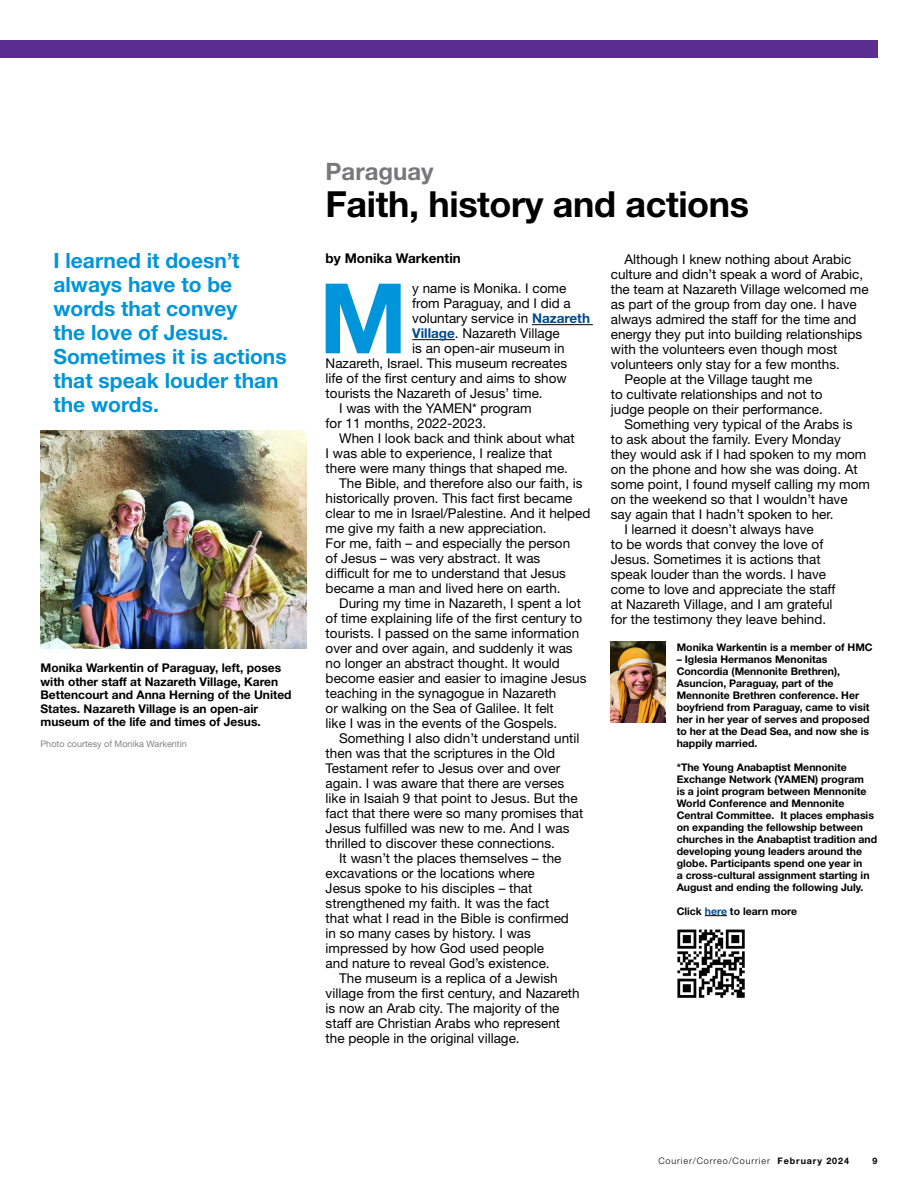
<style>
.page{position:relative;width:918px;height:1188px;background:#fff}
.page>*{position:absolute;margin:0;border:0;box-sizing:border-box;transform-origin:0 0}
.t1{font:700 97.5px "Helvetica Neue LT Std";color:#0095da}
.t2{font:700 36px "Helvetica Neue LT Std";letter-spacing:-.01em;color:#000}
.t3{font:700 24px "Helvetica Neue LT Std";color:#78787a}
.t4{font:700 21px/24px "Helvetica Neue LT Std";color:#0095da}
.t5{font:13.5px "Helvetica Neue LT Std";color:#000}
.t6{font:700 13.5px "Helvetica Neue LT Std";color:#000}
.t7{font:700 12px/13.5px "Helvetica Neue LT Std";color:#000}
.t8{font:700 10.5px/12px "Helvetica Neue LT Std";color:#000}
.t9{font:300 9px "Helvetica Neue LT Std";letter-spacing:.1em;color:#000}
.t10{font:9px "Helvetica Neue LT Std";color:#808285}
.t11{font:700 9px "Helvetica Neue LT Std";color:#000}
.s1{font-weight:700;color:#004a8f}
.s2{color:#004a8f}
.s3{font-weight:700}
</style>
<div class="page">
<div style="left:0;top:41px;width:877px;height:17px;background:#5c2d91"></div>
<hr style="left:532px;top:324px;width:61px;height:1px;background:#000">
<hr style="left:412px;top:339px;width:43px;height:1px;background:#000">
<svg style="left:705px;top:915px;width:22px;height:1px"></svg>
<img style="left:611px;top:642px;width:55px;height:81px">
<img style="left:677px;top:929px;width:68px;height:69px">
<img style="left:40px;top:431px;width:267px;height:218px">
<h3 class="t4" style="left:53px;top:248px;width:235px">I learned it doesn’t always have to be words that convey<br>the love of Jesus.<br>Sometimes it is actions that speak louder than the words.</h3>
<p class="t7" style="left:40px;top:661px;width:253px">Monika Warkentin of Paraguay, left, poses with other staff at Nazareth Village, Karen Bettencourt and Anna Herning of the United States. Nazareth Village is an open-air museum of the life and times of Jesus.</p>
<p class="t10" style="left:40px;top:738px;width:148px">Photo courtesy of Monika Warkentin</p>
<h3 class="t3" style="left:326px;top:157px;width:110px">Paraguay</h3>
<h2 class="t2" style="left:326px;top:181px;width:425px">Faith, history and actions</h2>
<p class="t6" style="left:326px;top:250px;width:137px">by Monika Warkentin</p>
<h1 class="t1" style="left:319px;top:258px;width:90px">M</h1>
<p class="t5" style="left:412px;top:280px;width:156px">y name is Monika. I come</p>
<p class="t5" style="left:412px;top:295px;width:160px">from Paraguay, and I did a</p>
<p class="t5" style="left:412px;top:310px;width:179px">voluntary service in <span class="s1">Nazareth</span></p>
<p class="t5" style="left:412px;top:325px;width:149px"><span class="s1">Village</span>. Nazareth Village</p>
<p class="t5" style="left:412px;top:340px;width:154px">is an open-air museum in</p>
<p class="t5" style="left:326px;top:355px;width:243px">Nazareth, Israel. This museum recreates</p>
<p class="t5" style="left:326px;top:370px;width:243px">life of the first century and aims to show</p>
<p class="t5" style="left:326px;top:385px;width:219px">tourists the Nazareth of Jesus’ time.</p>
<p class="t5" style="left:339px;top:400px;width:194px">I was with the YAMEN* program</p>
<p class="t5" style="left:326px;top:415px;width:162px">for 11 months, 2022-2023.</p>
<p class="t5" style="left:339px;top:430px;width:237px">When I look back and think about what</p>
<p class="t5" style="left:326px;top:445px;width:228px">I was able to experience, I realize that</p>
<p class="t5" style="left:326px;top:460px;width:244px">there were many things that shaped me.</p>
<p class="t5" style="left:339px;top:475px;width:245px">The Bible, and therefore also our faith, is</p>
<p class="t5" style="left:326px;top:490px;width:248px">historically proven. This fact first became</p>
<p class="t5" style="left:326px;top:505px;width:266px">clear to me in Israel/Palestine. And it helped</p>
<p class="t5" style="left:326px;top:520px;width:223px">me give my faith a new appreciation.</p>
<p class="t5" style="left:326px;top:535px;width:246px">For me, faith – and especially the person</p>
<p class="t5" style="left:326px;top:550px;width:216px">of Jesus – was very abstract. It was</p>
<p class="t5" style="left:326px;top:565px;width:242px">difficult for me to understand that Jesus</p>
<p class="t5" style="left:326px;top:580px;width:237px">became a man and lived here on earth.</p>
<p class="t5" style="left:339px;top:595px;width:243px">During my time in Nazareth, I spent a lot</p>
<p class="t5" style="left:326px;top:610px;width:258px">of time explaining life of the first century to</p>
<p class="t5" style="left:326px;top:625px;width:255px">tourists. I passed on the same information</p>
<p class="t5" style="left:326px;top:640px;width:249px">over and over again, and suddenly it was</p>
<p class="t5" style="left:326px;top:655px;width:236px">no longer an abstract thought. It would</p>
<p class="t5" style="left:326px;top:670px;width:262px">become easier and easier to imagine Jesus</p>
<p class="t5" style="left:326px;top:685px;width:232px">teaching in the synagogue in Nazareth</p>
<p class="t5" style="left:326px;top:700px;width:230px">or walking on the Sea of Galilee. It felt</p>
<p class="t5" style="left:326px;top:715px;width:233px">like I was in the events of the Gospels.</p>
<p class="t5" style="left:339px;top:730px;width:242px">Something I also didn’t understand until</p>
<p class="t5" style="left:326px;top:745px;width:231px">then was that the scriptures in the Old</p>
<p class="t5" style="left:326px;top:760px;width:236px">Testament refer to Jesus over and over</p>
<p class="t5" style="left:326px;top:775px;width:240px">again. I was aware that there are verses</p>
<p class="t5" style="left:326px;top:790px;width:254px">like in Isaiah 9 that point to Jesus. But the</p>
<p class="t5" style="left:326px;top:805px;width:259px">fact that there were so many promises that</p>
<p class="t5" style="left:326px;top:820px;width:245px">Jesus fulfilled was new to me. And I was</p>
<p class="t5" style="left:326px;top:835px;width:231px">thrilled to discover these connections.</p>
<p class="t5" style="left:339px;top:850px;width:224px">It wasn’t the places themselves – the</p>
<p class="t5" style="left:326px;top:865px;width:211px">excavations or the locations where</p>
<p class="t5" style="left:326px;top:880px;width:208px">Jesus spoke to his disciples – that</p>
<p class="t5" style="left:326px;top:895px;width:225px">strengthened my faith. It was the fact</p>
<p class="t5" style="left:326px;top:910px;width:245px">that what I read in the Bible is confirmed</p>
<p class="t5" style="left:326px;top:925px;width:207px">in so many cases by history. I was</p>
<p class="t5" style="left:326px;top:940px;width:220px">impressed by how God used people</p>
<p class="t5" style="left:326px;top:955px;width:226px">and nature to reveal God’s existence.</p>
<p class="t5" style="left:339px;top:970px;width:220px">The museum is a replica of a Jewish</p>
<p class="t5" style="left:326px;top:985px;width:256px">village from the first century, and Nazareth</p>
<p class="t5" style="left:326px;top:1000px;width:235px">is now an Arab city. The majority of the</p>
<p class="t5" style="left:326px;top:1015px;width:236px">staff are Christian Arabs who represent</p>
<p class="t5" style="left:326px;top:1030px;width:196px">the people in the original village.</p>
<p class="t5" style="left:624px;top:251px;width:229px">Although I knew nothing about Arabic</p>
<p class="t5" style="left:611px;top:266px;width:254px">culture and didn’t speak a word of Arabic,</p>
<p class="t5" style="left:611px;top:281px;width:259px">the team at Nazareth Village welcomed me</p>
<p class="t5" style="left:611px;top:296px;width:247px">as part of the group from day one. I have</p>
<p class="t5" style="left:611px;top:311px;width:247px">always admired the staff for the time and</p>
<p class="t5" style="left:611px;top:326px;width:253px">energy they put into building relationships</p>
<p class="t5" style="left:611px;top:341px;width:228px">with the volunteers even though most</p>
<p class="t5" style="left:611px;top:356px;width:231px">volunteers only stay for a few months.</p>
<p class="t5" style="left:624px;top:371px;width:190px">People at the Village taught me</p>
<p class="t5" style="left:611px;top:386px;width:213px">to cultivate relationships and not to</p>
<p class="t5" style="left:611px;top:401px;width:214px">judge people on their performance.</p>
<p class="t5" style="left:624px;top:416px;width:230px">Something very typical of the Arabs is</p>
<p class="t5" style="left:611px;top:431px;width:232px">to ask about the family. Every Monday</p>
<p class="t5" style="left:611px;top:446px;width:257px">they would ask if I had spoken to my mom</p>
<p class="t5" style="left:611px;top:461px;width:249px">on the phone and how she was doing. At</p>
<p class="t5" style="left:611px;top:476px;width:261px">some point, I found myself calling my mom</p>
<p class="t5" style="left:611px;top:491px;width:238px">on the weekend so that I wouldn’t have</p>
<p class="t5" style="left:611px;top:506px;width:224px">say again that I hadn’t spoken to her.</p>
<p class="t5" style="left:624px;top:521px;width:191px">I learned it doesn’t always have</p>
<p class="t5" style="left:611px;top:536px;width:214px">to be words that convey the love of</p>
<p class="t5" style="left:611px;top:551px;width:211px">Jesus. Sometimes it is actions that</p>
<p class="t5" style="left:611px;top:566px;width:217px">speak louder than the words. I have</p>
<p class="t5" style="left:611px;top:581px;width:226px">come to love and appreciate the staff</p>
<p class="t5" style="left:611px;top:596px;width:223px">at Nazareth Village, and I am grateful</p>
<p class="t5" style="left:611px;top:611px;width:217px">for the testimony they leave behind.</p>
<p class="t8" style="left:677px;top:641px;width:197px">Monika Warkentin is a member of HMC</p>
<p class="t8" style="left:677px;top:653px;width:194px">– Iglesia Hermanos Menonitas<br>Concordia (Mennonite Brethren),<br>Asuncion, Paraguay, part of the<br>Mennonite Brethren conference. Her boyfriend from Paraguay, came to visit her in her year of serves and proposed to her at the Dead Sea, and now she is happily married.</p>
<p class="t8" style="left:677px;top:761px;width:202px">*The Young Anabaptist Mennonite Exchange Network (YAMEN) program<br>is a joint program between Mennonite World Conference and Mennonite Central Committee. It places emphasis on expanding the fellowship between churches in the Anabaptist tradition and developing young leaders around the globe. Participants spend one year in<br>a cross-cultural assignment starting in August and ending the following July.</p>
<p class="t8" style="left:677px;top:905px;width:122px">Click <span class="s2">here</span> to learn more</p>
<p class="t9" style="left:658px;top:1155px;width:192px">Courier/Correo/Courrier <span class="s3">February 2024</span></p>
<p class="t11" style="left:872px;top:1155px;width:7px">9</p>
</div>
